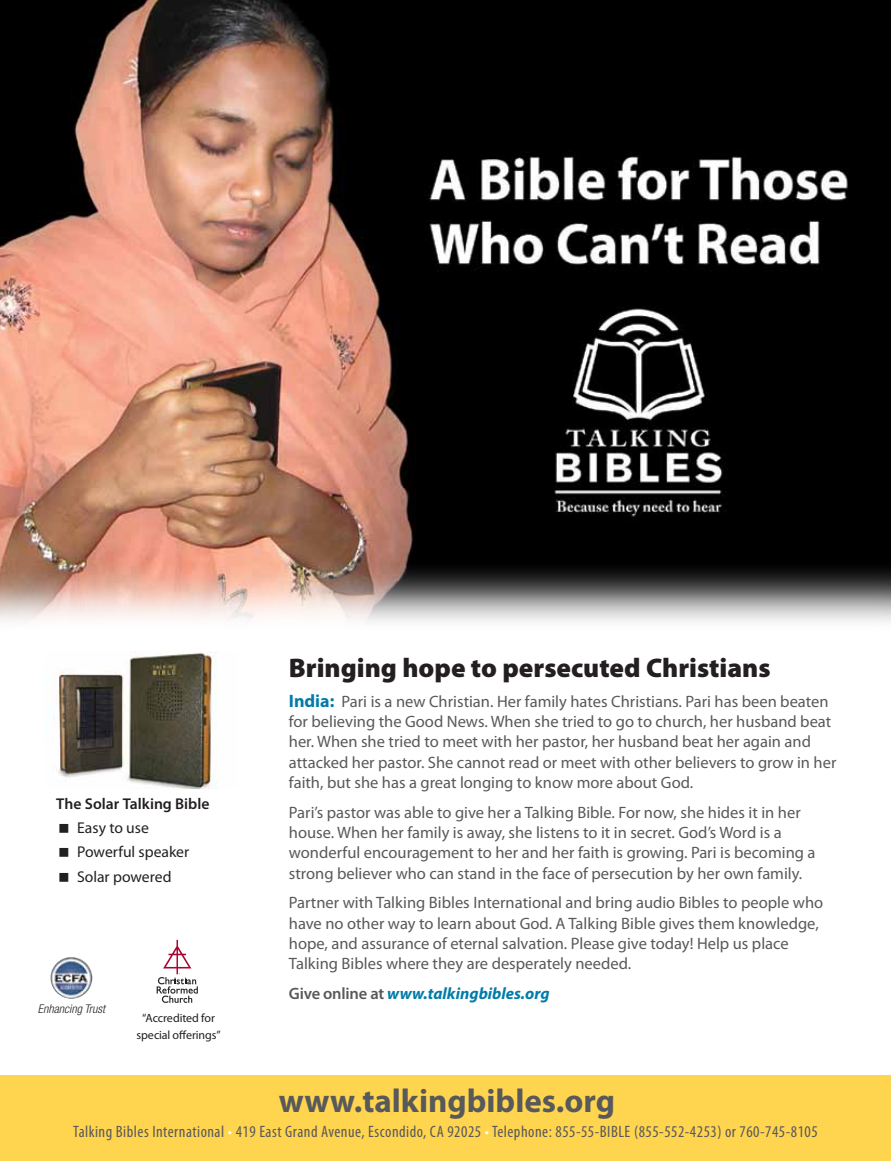
<style>
.page{position:relative;width:891px;height:1161px;background:#fff}
.page>*{position:absolute;margin:0;border:0;box-sizing:border-box;transform-origin:0 0}
.t1{font:700 33px "Myriad Pro";color:#58595b}
.t2{font:900 27px "Myriad Pro";color:#231f20}
.t3{font:16.5px/20.4px "Myriad Pro";color:#58595b}
.t4{font:condensed 16.5px "Myriad Pro";letter-spacing:.03em;color:#58595b}
.t5{font:italic 700 16.5px "Myriad Pro";color:#027ba9}
.t6{font:15.6px/24.3px "Myriad Pro";letter-spacing:-.005em;color:#231f20}
.t7{font:600 15.6px "Myriad Pro";color:#231f20}
.t8{font:12px/16.5px "Myriad Pro";letter-spacing:-.01em;color:#231f20;text-align:center}
.t9{font:italic 300 condensed 12px "Helvetica Neue LT";color:#231f20}
.s1{font-weight:700;font-size:18px;color:#027ba9}
.s2{font-weight:600;font-style:normal;color:#58595b}
.s3{color:#fff}
</style>
<div class="page">
<img style="left:0;top:0;width:891px;height:561px">
<svg style="left:0;top:561px;width:891px;height:61px;background:#a0908b"></svg>
<div style="left:0;top:1076px;width:891px;height:85px;background:#ffd44f"></div>
<img style="left:54px;top:652px;width:163px;height:137px">
<img style="left:50px;top:957px;width:42px;height:42px;border-radius:21px">
<svg style="left:157px;top:940px;width:41px;height:63px"></svg>
<p class="t7" style="left:56px;top:795px;width:155px">The Solar Talking Bible</p>
<p class="t6" style="left:77px;top:816px;width:114px">Easy to use<br>Powerful speaker<br>Solar powered</p>
<p class="t9" style="left:38px;top:1002px;width:69px">Enhancing Trust</p>
<p class="t8" style="left:136px;top:1010px;width:86px">“Accredited for special offerings”</p>
<h2 class="t2" style="left:289px;top:653px;width:483px">Bringing hope to persecuted Christians</h2>
<p class="t3" style="left:289px;top:691px;width:549px"><span class="s1">India:</span> Pari is a new Christian. Her family hates Christians. Pari has been beaten for believing the Good News. When she tried to go to church, her husband beat her. When she tried to meet with her pastor, her husband beat her again and attacked her pastor. She cannot read or meet with other believers to grow in her faith, but she has a great longing to know more about God.</p>
<p class="t3" style="left:289px;top:802px;width:528px">Pari’s pastor was able to give her a Talking Bible. For now, she hides it in her house. When her family is away, she listens to it in secret. God’s Word is a wonderful encouragement to her and her faith is growing. Pari is becoming a strong believer who can stand in the face of persecution by her own family.</p>
<p class="t3" style="left:289px;top:893px;width:536px">Partner with Talking Bibles International and bring audio Bibles to people who have no other way to learn about God. A Talking Bible gives them knowledge, hope, and assurance of eternal salvation. Please give today! Help us place Talking Bibles where they are desperately needed.</p>
<p class="t5" style="left:289px;top:985px;width:262px"><span class="s2">Give online at</span> www.talkingbibles.org</p>
<h1 class="t1" style="left:279px;top:1082px;width:338px">www.talkingbibles.org</h1>
<p class="t4" style="left:73px;top:1123px;width:746px">Talking Bibles International <span class="s3">•</span> 419 East Grand Avenue, Escondido, CA 92025 <span class="s3">•</span> Telephone: 855-55-BIBLE (855-552-4253) or 760-745-8105</p>
</div>
